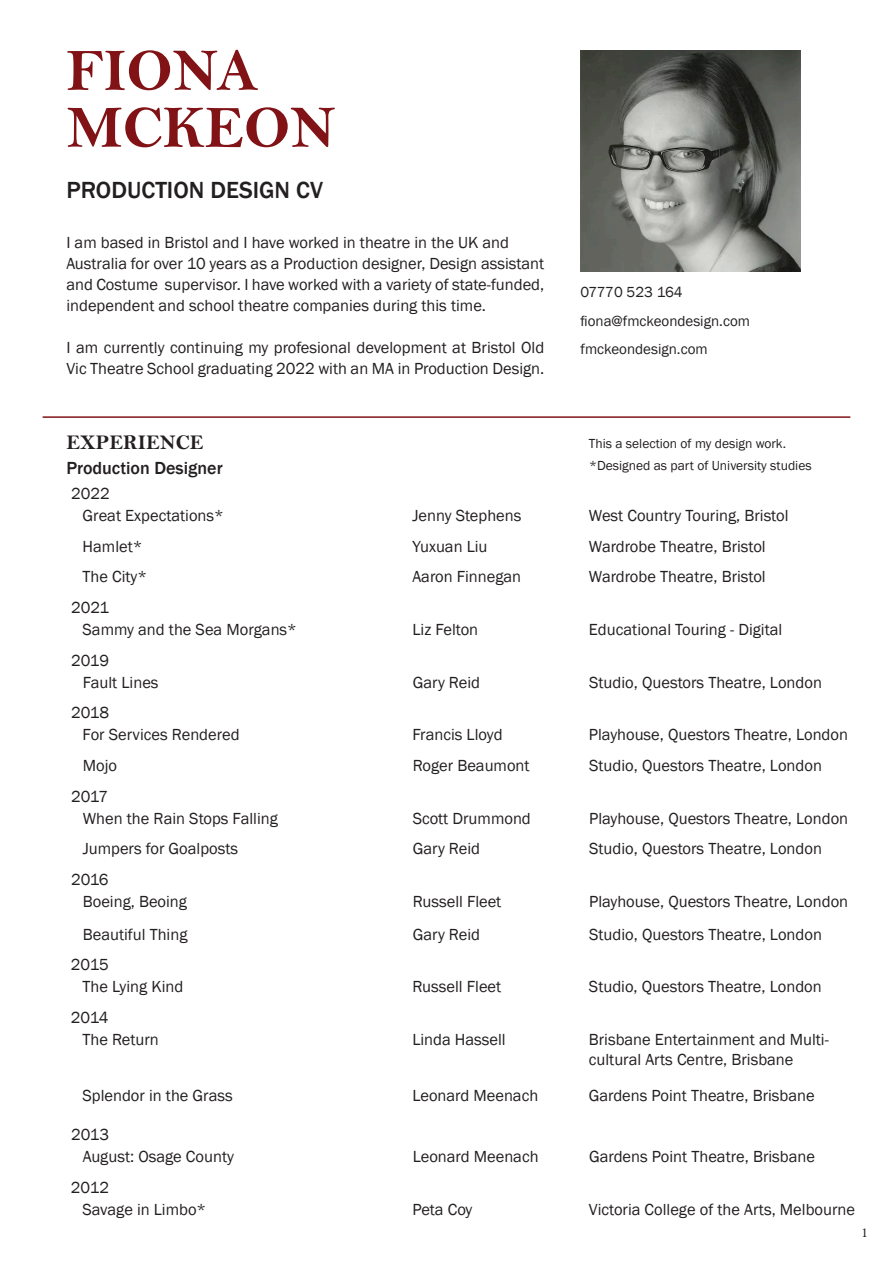
<style>
.page{position:relative;width:893px;height:1263px;background:#fff}
.page>*{position:absolute;margin:0;border:0;box-sizing:border-box;transform-origin:0 0}
.t1{font:60px "Bell MT Bold";color:#811316}
.t2{font:500 24px "Franklin Gothic";color:#231f20}
.t3{font:21px "Bell MT Bold";color:#231f20}
.t4{font:500 18px "Franklin Gothic";color:#231f20}
.t5{font:16.5px/21px "Franklin Gothic";color:#231f20}
.t6{font:15px "Franklin Gothic";color:#231f20}
.t7{font:13.5px "Franklin Gothic";color:#231f20}
.t8{font:13.5px "Minion Pro";color:#231f20}
</style>
<div class="page">
<img style="left:581px;top:50px;width:219px;height:221px">
<hr style="left:43px;top:416px;width:807px;height:2px;background:#811316">
<p class="t1" style="left:66px;top:35px;width:193px">FIONA</p>
<p class="t1" style="left:66px;top:92px;width:271px">MCKEON</p>
<p class="t2" style="left:66px;top:176px;width:258px">PRODUCTION DESIGN CV</p>
<p class="t5" style="left:66px;top:233px;width:444px">I am based in Bristol and I have worked in theatre in the UK and</p>
<p class="t5" style="left:66px;top:254px;width:479px">Australia for over 10 years as a Production designer, Design assistant and Costume supervisor. I have worked with a variety of state-funded,</p>
<p class="t5" style="left:66px;top:296px;width:421px">independent and school theatre companies during this time.</p>
<p class="t5" style="left:66px;top:338px;width:479px">I am currently continuing my profesional development at Bristol Old<br>Vic Theatre School graduating 2022 with an MA in Production Design.</p>
<p class="t6" style="left:581px;top:283px;width:104px">07770 523 164</p>
<p class="t6" style="left:581px;top:311px;width:171px">fiona@fmckeondesign.com</p>
<p class="t6" style="left:581px;top:340px;width:129px">fmckeondesign.com</p>
<p class="t3" style="left:66px;top:429px;width:139px">EXPERIENCE</p>
<p class="t4" style="left:66px;top:456px;width:158px">Production Designer</p>
<p class="t5" style="left:83px;top:505px;width:143px">Great Expectations*</p>
<p class="t5" style="left:71px;top:483px;width:40px">2022</p>
<p class="t5" style="left:412px;top:505px;width:110px">Jenny Stephens</p>
<p class="t7" style="left:589px;top:435px;width:199px">This a selection of my design work.</p>
<p class="t7" style="left:589px;top:458px;width:224px">*Designed as part of University studies</p>
<p class="t5" style="left:589px;top:505px;width:201px">West Country Touring, Bristol</p>
<p class="t5" style="left:83px;top:536px;width:61px">Hamlet*</p>
<p class="t5" style="left:412px;top:536px;width:77px">Yuxuan Liu</p>
<p class="t5" style="left:589px;top:536px;width:178px">Wardrobe Theatre, Bristol</p>
<p class="t5" style="left:83px;top:567px;width:66px">The City*</p>
<p class="t5" style="left:412px;top:567px;width:110px">Aaron Finnegan</p>
<p class="t5" style="left:589px;top:567px;width:178px">Wardrobe Theatre, Bristol</p>
<p class="t5" style="left:71px;top:597px;width:40px">2021</p>
<p class="t5" style="left:83px;top:619px;width:216px">Sammy and the Sea Morgans*</p>
<p class="t5" style="left:71px;top:650px;width:39px">2019</p>
<p class="t5" style="left:412px;top:619px;width:67px">Liz Felton</p>
<p class="t5" style="left:589px;top:619px;width:195px">Educational Touring - Digital</p>
<p class="t5" style="left:83px;top:672px;width:77px">Fault Lines</p>
<p class="t5" style="left:413px;top:672px;width:69px">Gary Reid</p>
<p class="t5" style="left:589px;top:672px;width:234px">Studio, Questors Theatre, London</p>
<p class="t5" style="left:71px;top:703px;width:39px">2018</p>
<p class="t5" style="left:83px;top:725px;width:159px">For Services Rendered</p>
<p class="t5" style="left:412px;top:725px;width:92px">Francis Lloyd</p>
<p class="t5" style="left:589px;top:725px;width:261px">Playhouse, Questors Theatre, London</p>
<p class="t5" style="left:83px;top:755px;width:36px">Mojo</p>
<p class="t5" style="left:413px;top:755px;width:118px">Roger Beaumont</p>
<p class="t5" style="left:589px;top:755px;width:234px">Studio, Questors Theatre, London</p>
<p class="t5" style="left:71px;top:786px;width:38px">2017</p>
<p class="t5" style="left:83px;top:808px;width:197px">When the Rain Stops Falling</p>
<p class="t5" style="left:413px;top:808px;width:120px">Scott Drummond</p>
<p class="t5" style="left:589px;top:808px;width:261px">Playhouse, Questors Theatre, London</p>
<p class="t5" style="left:83px;top:839px;width:157px">Jumpers for Goalposts</p>
<p class="t5" style="left:413px;top:839px;width:69px">Gary Reid</p>
<p class="t5" style="left:589px;top:839px;width:234px">Studio, Questors Theatre, London</p>
<p class="t5" style="left:83px;top:891px;width:106px">Boeing, Beoing</p>
<p class="t5" style="left:83px;top:924px;width:106px">Beautiful Thing</p>
<p class="t5" style="left:71px;top:869px;width:39px">2016</p>
<p class="t5" style="left:589px;top:891px;width:261px">Playhouse, Questors Theatre, London</p>
<p class="t5" style="left:589px;top:924px;width:234px">Studio, Questors Theatre, London</p>
<p class="t5" style="left:413px;top:891px;width:90px">Russell Fleet</p>
<p class="t5" style="left:413px;top:924px;width:69px">Gary Reid</p>
<p class="t5" style="left:71px;top:954px;width:39px">2015</p>
<p class="t5" style="left:83px;top:977px;width:102px">The Lying Kind</p>
<p class="t5" style="left:412px;top:977px;width:90px">Russell Fleet</p>
<p class="t5" style="left:589px;top:977px;width:234px">Studio, Questors Theatre, London</p>
<p class="t5" style="left:71px;top:1007px;width:39px">2014</p>
<p class="t5" style="left:82px;top:1029px;width:78px">The Return</p>
<p class="t5" style="left:412px;top:1029px;width:95px">Linda Hassell</p>
<p class="t5" style="left:589px;top:1030px;width:241px;line-height:19.8px">Brisbane Entertainment and Multi&shy;cultural Arts Centre, Brisbane</p>
<p class="t5" style="left:82px;top:1085px;width:152px">Splendor in the Grass</p>
<p class="t5" style="left:412px;top:1085px;width:127px">Leonard Meenach</p>
<p class="t5" style="left:589px;top:1085px;width:227px">Gardens Point Theatre, Brisbane</p>
<p class="t5" style="left:71px;top:1124px;width:39px">2013</p>
<p class="t5" style="left:83px;top:1146px;width:153px">August: Osage County</p>
<p class="t5" style="left:413px;top:1146px;width:127px">Leonard Meenach</p>
<p class="t5" style="left:589px;top:1146px;width:227px">Gardens Point Theatre, Brisbane</p>
<p class="t5" style="left:71px;top:1177px;width:40px">2012</p>
<p class="t5" style="left:82px;top:1199px;width:125px">Savage in Limbo*</p>
<p class="t5" style="left:412px;top:1199px;width:62px">Peta Coy</p>
<p class="t5" style="left:589px;top:1199px;width:268px">Victoria College of the Arts, Melbourne</p>
<p class="t8" style="left:862px;top:1224px;width:8px">1</p>
</div>
